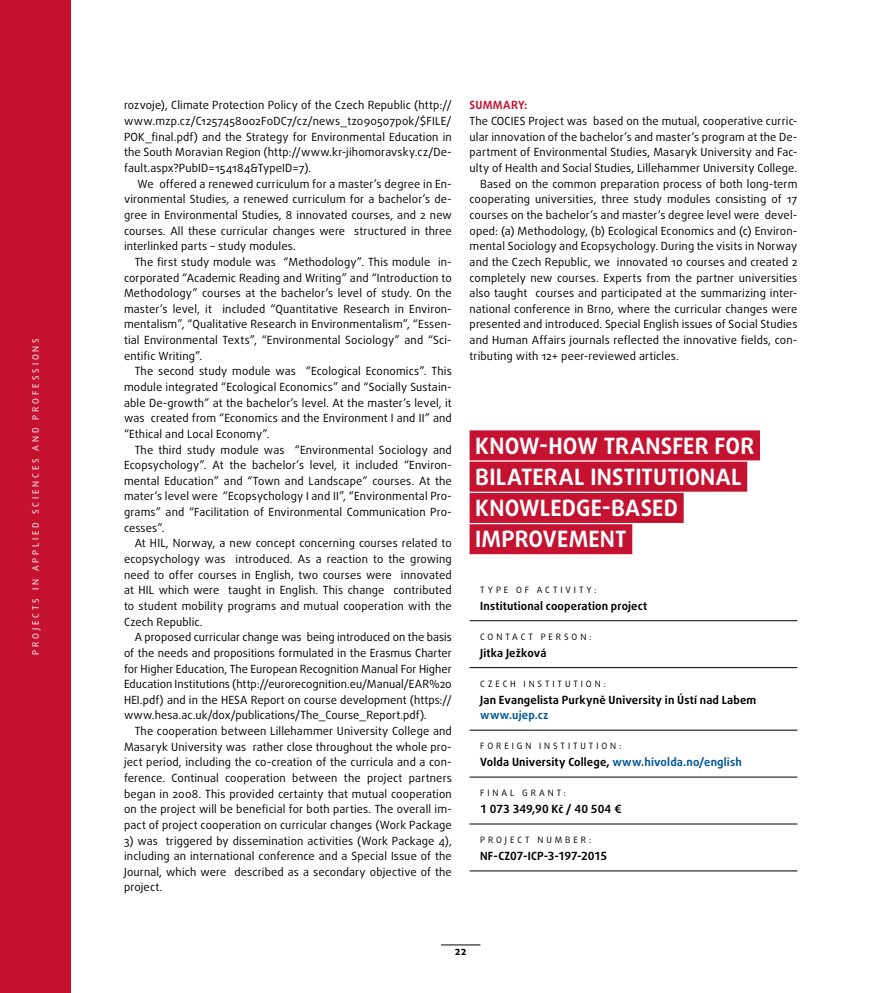
<style>
.page{position:relative;width:886px;height:993px;background:#fff}
.page>*{position:absolute;margin:0;border:0;box-sizing:border-box;transform-origin:0 0}
.t1{font:700 22.5px/31.2px "Daxline Pro";letter-spacing:.01em;color:#fff}
.t2{font:11.25px/15.6px "Daxline Pro";letter-spacing:.01em;color:#000;text-align:justify}
.t3{font:700 11.25px "Daxline Pro";letter-spacing:.015em;color:#000}
.t4{font:700 11.25px "Daxline Pro";letter-spacing:-.005em;color:#000}
.t5{font:700 11.25px "Daxline Pro";letter-spacing:.02em;color:#005695}
.t6{font:700 11.25px "Daxline Pro";letter-spacing:.025em;color:#c41230}
.t7{font:8.75px "Daxline Pro";letter-spacing:.335em;color:#000}
.t8{font:8.75px "Daxline Pro";letter-spacing:.33em;color:#fff}
.s1{color:#005695}
</style>
<div class="page">
<div style="left:469px;top:430px;width:291px;height:30px;background:#c41230"></div>
<div style="left:469px;top:461px;width:278px;height:30px;background:#c41230"></div>
<div style="left:469px;top:493px;width:215px;height:30px;background:#c41230"></div>
<div style="left:469px;top:524px;width:163px;height:30px;background:#c41230"></div>
<hr style="left:469px;top:620px;width:328px;height:1px;background:#000">
<hr style="left:469px;top:667px;width:328px;height:1px;background:#000">
<hr style="left:469px;top:729px;width:328px;height:1px;background:#000">
<hr style="left:469px;top:776px;width:328px;height:1px;background:#000">
<hr style="left:469px;top:823px;width:328px;height:1px;background:#000">
<hr style="left:469px;top:870px;width:328px;height:1px;background:#000">
<div style="left:0;top:0;width:71px;height:992px;background:#c41230"></div>
<hr style="left:441px;top:944px;width:39px;height:1px;background:#000">
<p class="t8" style="left:30px;top:654px;width:318px;rotate:-90deg">PROJECTS IN APPLIED SCIENCES AND PROFESSIONS</p>
<p class="t2" style="left:124px;top:98px;width:329px">rozvoje), Climate Protection Policy of the Czech Republic (http:// www.mzp.cz/C1257458002F0DC7/cz/news_tz090507pok/$FILE/ POK_final.pdf) and the Strategy for Environmental Education in the South Moravian Region (http://www.kr-jihomoravsky.cz/De&shy;fault.aspx?PubID=154184&amp;TypeID=7).</p>
<p class="t2" style="left:124px;top:176px;width:329px;text-indent:13px">We offered a renewed curriculum for a master’s degree in En&shy;vironmental Studies, a renewed curriculum for a bachelor’s de&shy;gree in Environmental Studies, 8 innovated courses, and 2 new courses. All these curricular changes were structured in three interlinked parts – study modules.</p>
<p class="t2" style="left:124px;top:254px;width:329px;text-indent:11px">The first study module was “Methodology”. This module in&shy;corporated “Academic Reading and Writing” and “Introduction to Methodology” courses at the bachelor’s level of study. On the master’s level, it included “Quantitative Research in Environ&shy;mentalism”, “Qualitative Research in Environmentalism”, “Essen&shy;tial Environmental Texts”, “Environmental Sociology” and “Sci&shy;entific Writing”.</p>
<p class="t2" style="left:124px;top:363px;width:329px;text-indent:11px">The second study module was “Ecological Economics”. This module integrated “Ecological Economics” and “Socially Sustain&shy;able De-growth” at the bachelor’s level. At the master’s level, it was created from “Economics and the Environment I and II” and “Ethical and Local Economy”.</p>
<p class="t2" style="left:124px;top:441px;width:329px;text-indent:11px">The third study module was “Environmental Sociology and Ecopsychology”. At the bachelor’s level, it included “Environ&shy;mental Education” and “Town and Landscape” courses. At the mater’s level were “Ecopsychology I and II”, “Environmental Pro&shy;grams” and “Facilitation of Environmental Communication Pro&shy;cesses”.</p>
<p class="t2" style="left:124px;top:535px;width:329px;text-indent:11px">At HIL, Norway, a new concept concerning courses related to ecopsychology was introduced. As a reaction to the growing need to offer courses in English, two courses were innovated at HIL which were taught in English. This change contributed to student mobility programs and mutual cooperation with the Czech Republic.</p>
<p class="t2" style="left:124px;top:629px;width:329px;text-indent:11px">A proposed curricular change was being introduced on the basis of the needs and propositions formulated in the Erasmus Charter for Higher Education, The European Recognition Manual For Higher Education Institutions (http://eurorecognition.eu/Manual/EAR%20<br>HEI.pdf) and in the HESA Report on course development (https:// www.hesa.ac.uk/dox/publications/The_Course_Report.pdf).</p>
<p class="t2" style="left:124px;top:723px;width:329px;text-indent:11px">The cooperation between Lillehammer University College and Masaryk University was rather close throughout the whole pro&shy;ject period, including the co-creation of the curricula and a con&shy;ference. Continual cooperation between the project partners began in 2008. This provided certainty that mutual cooperation on the project will be beneficial for both parties. The overall im&shy;pact of project cooperation on curricular changes (Work Package</p>
<p class="t2" style="left:124px;top:832px;width:329px">3) was triggered by dissemination activities (Work Package 4), including an international conference and a Special Issue of the Journal, which were described as a secondary objective of the project.</p>
<p class="t6" style="left:470px;top:98px;width:60px">SUMMARY:</p>
<p class="t2" style="left:469px;top:113px;width:329px">The COCIES Project was based on the mutual, cooperative curric-</p>
<p class="t2" style="left:469px;top:129px;width:329px">ular innovation of the bachelor’s and master’s program at the De-</p>
<p class="t2" style="left:469px;top:145px;width:329px">partment of Environmental Studies, Masaryk University and Fac-</p>
<p class="t2" style="left:469px;top:160px;width:329px">ulty of Health and Social Studies, Lillehammer University College.</p>
<p class="t2" style="left:480px;top:176px;width:319px">Based on the common preparation process of both long-term</p>
<p class="t2" style="left:469px;top:191px;width:329px">cooperating universities, three study modules consisting of 17</p>
<p class="t2" style="left:469px;top:207px;width:329px">courses on the bachelor’s and master’s degree level were devel-</p>
<p class="t2" style="left:469px;top:223px;width:329px">oped: (a) Methodology, (b) Ecological Economics and (c) Environ-</p>
<p class="t2" style="left:469px;top:238px;width:329px">mental Sociology and Ecopsychology. During the visits in Norway</p>
<p class="t2" style="left:469px;top:254px;width:329px">and the Czech Republic, we innovated 10 courses and created 2</p>
<p class="t2" style="left:469px;top:270px;width:329px">completely new courses. Experts from the partner universities</p>
<p class="t2" style="left:469px;top:285px;width:329px">also taught courses and participated at the summarizing inter-</p>
<p class="t2" style="left:469px;top:301px;width:329px">national conference in Brno, where the curricular changes were</p>
<p class="t2" style="left:469px;top:316px;width:329px">presented and introduced. Special English issues of Social Studies</p>
<p class="t2" style="left:469px;top:332px;width:329px">and Human Affairs journals reflected the innovative fields, con-</p>
<p class="t2" style="left:469px;top:348px;width:211px">tributing with 12+ peer-reviewed articles.</p>
<h1 class="t1" style="left:475px;top:430px;width:280px">KNOW-HOW TRANSFER FOR<br>BILATERAL INSTITUTIONAL<br>KNOWLEDGE-BASED<br>IMPROVEMENT</h1>
<p class="t7" style="left:480px;top:584px;width:118px">TYPE OF ACTIVITY:</p>
<p class="t3" style="left:480px;top:598px;width:169px">Institutional cooperation project</p>
<p class="t7" style="left:480px;top:630px;width:113px">CONTACT PERSON:</p>
<p class="t3" style="left:480px;top:645px;width:68px">Jitka Ježková</p>
<p class="t7" style="left:480px;top:677px;width:127px">CZECH INSTITUTION:</p>
<p class="t3" style="left:480px;top:692px;width:278px">Jan Evangelista Purkyně University in Ústí nad Labem</p>
<p class="t5" style="left:480px;top:707px;width:70px">www.ujep.cz</p>
<p class="t7" style="left:480px;top:740px;width:143px">FOREIGN INSTITUTION:</p>
<p class="t3" style="left:480px;top:754px;width:263px">Volda University College, <span class="s1">www.hivolda.no/english</span></p>
<p class="t7" style="left:480px;top:787px;width:87px">FINAL GRANT:</p>
<p class="t3" style="left:480px;top:801px;width:143px">1 073 349,90 Kč / 40 504 €</p>
<p class="t7" style="left:480px;top:834px;width:113px">PROJECT NUMBER:</p>
<p class="t4" style="left:480px;top:848px;width:128px">NF-CZ07-ICP-3-197-2015</p>
<p class="t3" style="left:455px;top:943px;width:13px">22</p>
</div>
